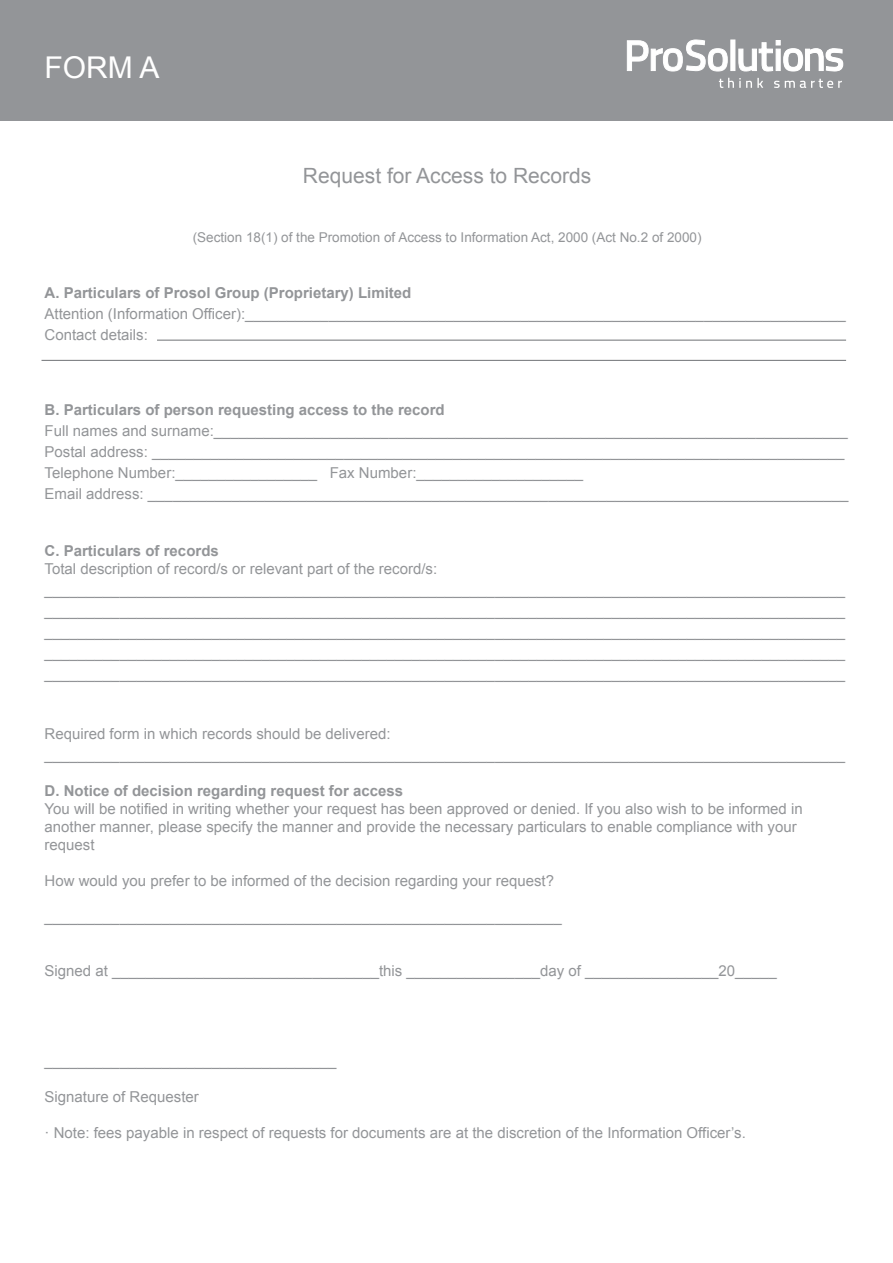
<style>
.page{position:relative;width:893px;height:1263px;background:#fff}
.page>*{position:absolute;margin:0;border:0;box-sizing:border-box;transform-origin:0 0}
.t1{font:30px "Arial";color:#fff}
.t2{font:21px "Arial";color:#939598}
.t3{font:15px/21px "Arial";color:#939598}
.t4{font:700 15px "Arial";color:#939598}
.t5{font:13.5px "Arial";color:#939598}
</style>
<div class="page">
<div style="left:0;top:0;width:893px;height:121px;background:#939598"></div>
<svg style="left:626px;top:39px;width:218px;height:49px"></svg>
<hr style="left:157px;top:340px;width:689px;height:1px;background:#808285">
<hr style="left:42px;top:360px;width:804px;height:1px;background:#808285">
<h1 class="t1" style="left:45px;top:48px;width:116px">FORM A</h1>
<h2 class="t2" style="left:303px;top:162px;width:290px">Request for Access to Records</h2>
<p class="t5" style="left:193px;top:229px;width:510px">(Section 18(1) of the Promotion of Access to Information Act, 2000 (Act No.2 of 2000)</p>
<p class="t4" style="left:45px;top:283px;width:368px">A. Particulars of Prosol Group (Proprietary) Limited</p>
<p class="t3" style="left:45px;top:303px;width:803px">Attention (Information Officer):________________________________________________________________________<br>Contact details:</p>
<p class="t4" style="left:45px;top:400px;width:402px">B. Particulars of person requesting access to the record</p>
<p class="t3" style="left:45px;top:420px;width:805px">Full names and surname:____________________________________________________________________________ Postal address: ___________________________________________________________________________________ Telephone Number:_________________ Fax Number:____________________<br>Email address: ____________________________________________________________________________________</p>
<p class="t4" style="left:45px;top:541px;width:176px">C. Particulars of records</p>
<p class="t3" style="left:45px;top:558px;width:802px">Total description of record/s or relevant part of the record/s: ________________________________________________________________________________________________ ________________________________________________________________________________________________ ________________________________________________________________________________________________ ________________________________________________________________________________________________ ________________________________________________________________________________________________</p>
<p class="t3" style="left:45px;top:723px;width:802px">Required form in which records should be delivered: ________________________________________________________________________________________________</p>
<p class="t4" style="left:45px;top:781px;width:360px">D. Notice of decision regarding request for access</p>
<p class="t3" style="left:45px;top:800px;width:760px;line-height:18px">You will be notified in writing whether your request has been approved or denied. If you also wish to be informed in another manner, please specify the manner and provide the necessary particulars to enable compliance with your request</p>
<p class="t3" style="left:45px;top:870px;width:511px">How would you prefer to be informed of the decision regarding your request?</p>
<p class="t3" style="left:45px;top:906px;width:519px">______________________________________________________________</p>
<p class="t3" style="left:45px;top:960px;width:734px">Signed at ________________________________this ________________day of ________________20_____</p>
<p class="t3" style="left:45px;top:1050px;width:293px">___________________________________</p>
<p class="t3" style="left:45px;top:1086px;width:156px">Signature of Requester</p>
<p class="t3" style="left:45px;top:1122px;width:703px">· Note: fees payable in respect of requests for documents are at the discretion of the Information Officer’s.</p>
</div>
